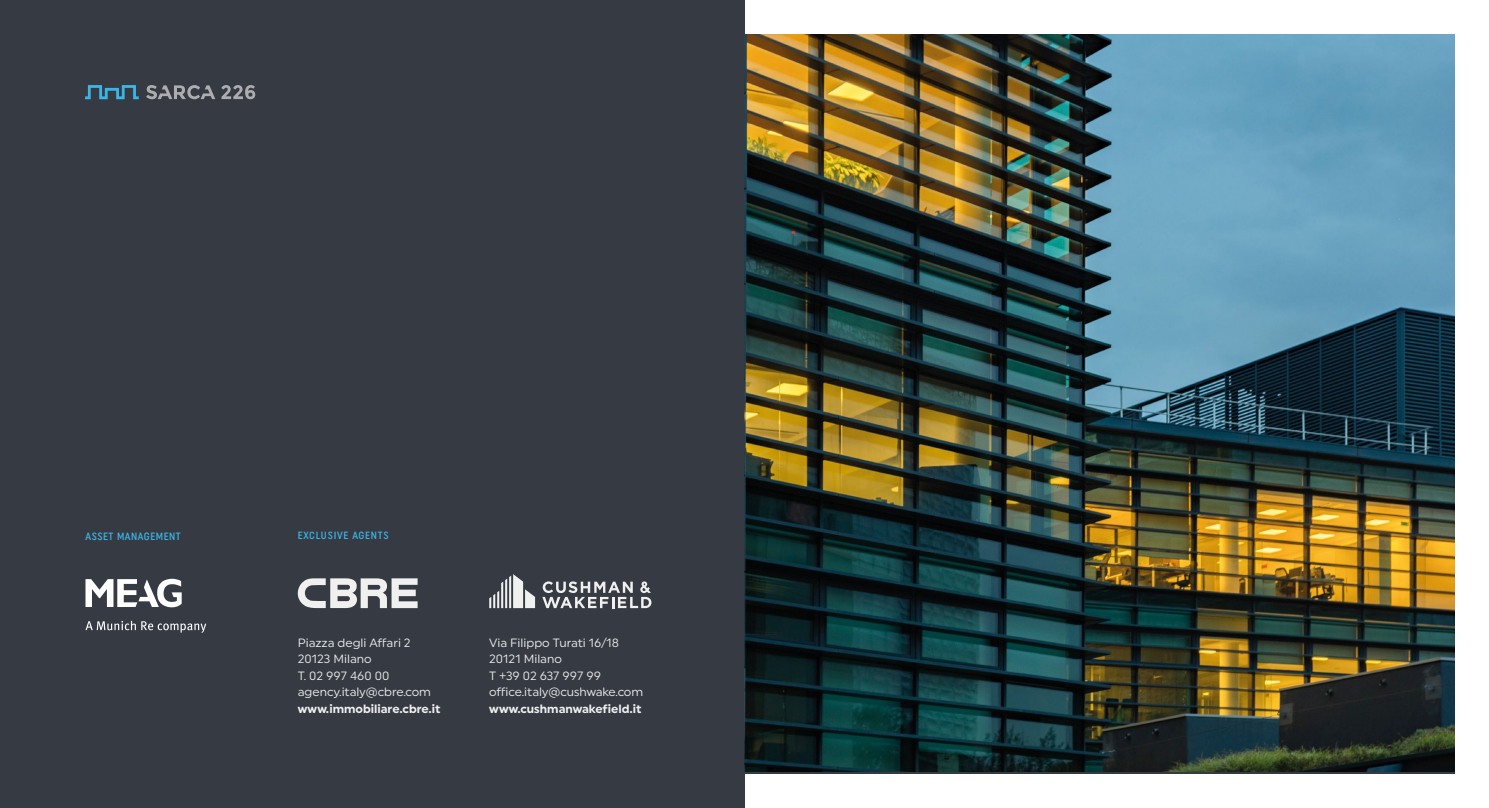
<style>
.page{position:relative;width:1489px;height:808px;background:#fff}
.page>*{position:absolute;margin:0;border:0;box-sizing:border-box;transform-origin:0 0}
.t1{font:12px/16.5px "Uniform";color:#f0f0ef}
.t2{font:700 12px "Uniform";color:#f0f0ef}
.t3{font:500 10.5px "Uniform Condensed";letter-spacing:.07em;color:#3bb4e6}
.t4{font:10.5px "Uniform Condensed 2";letter-spacing:.05em;color:#3bb4e6}
</style>
<div class="page">
<div style="left:0;top:0;width:744px;height:808px;background:#363a43"></div>
<img style="left:744px;top:34px;width:710px;height:738px">
<svg style="left:146px;top:85px;width:69px;height:14px"></svg>
<svg style="left:221px;top:85px;width:34px;height:14px"></svg>
<svg style="left:85px;top:85px;width:54px;height:14px"></svg>
<svg style="left:298px;top:578px;width:119px;height:30px"></svg>
<svg style="left:489px;top:574px;width:46px;height:34px"></svg>
<svg style="left:542px;top:581px;width:109px;height:27px"></svg>
<svg style="left:85px;top:578px;width:97px;height:30px"></svg>
<svg style="left:85px;top:621px;width:121px;height:12px"></svg>
<p class="t4" style="left:85px;top:530px;width:97px">ASSET MANAGEMENT</p>
<p class="t3" style="left:298px;top:529px;width:92px">EXCLUSIVE AGENTS</p>
<p class="t3" style="left:85px;top:529px;width:35px">OWNER</p>
<p class="t1" style="left:298px;top:634px;width:135px">Piazza degli Affari 2<br>20123 Milano<br>T. 02 997 460 00 agency.italy@cbre.com</p>
<p class="t2" style="left:298px;top:701px;width:144px">www.immobiliare.cbre.it</p>
<p class="t1" style="left:489px;top:634px;width:155px">Via Filippo Turati 16/18<br>20121 Milano<br>T +39 02 637 997 99 office.italy@cushwake.com</p>
<p class="t2" style="left:489px;top:701px;width:154px">www.cushmanwakefield.it</p>
</div>
